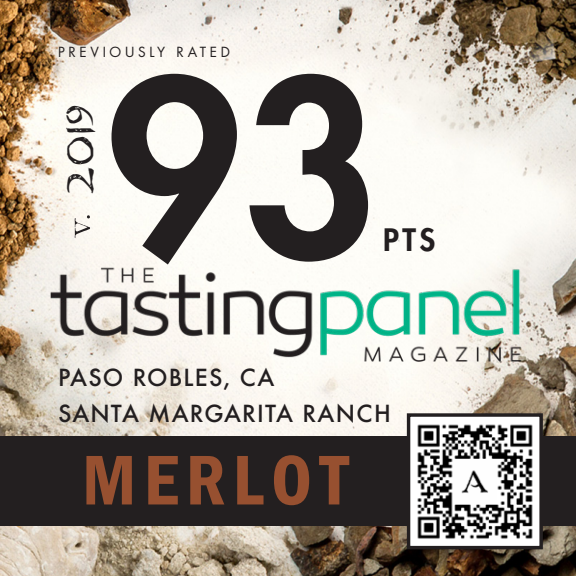
<style>
.page{position:relative;width:576px;height:576px;background:#fff}
.page>*{position:absolute;margin:0;border:0;box-sizing:border-box;transform-origin:0 0}
.t1{font:800 236.8px "Futura Std";color:#231f20}
.t2{font:600 condensed 72.8px "Franklin Gothic";letter-spacing:.1em;color:#975030}
.t3{font:46px "Carta Marina";color:#231f20}
.t4{font:800 30px "Futura Std";color:#231f20}
.t5{font:500 22.8px "Futura";letter-spacing:.05em;color:#231f20}
.t6{font:13.6px "Futura Std";letter-spacing:.27em;color:#231f20}
</style>
<div class="page">
<img style="left:0;top:0;width:576px;height:576px">
<svg style="left:75px;top:215px;width:15px;height:23px"></svg>
<div style="left:0;top:437px;width:576px;height:89px;background:#231f20"></div>
<img style="left:411px;top:417px;width:128px;height:128px">
<div style="left:407px;top:413px;width:136px;height:136px;border:3px solid #231f20"></div>
<img style="left:1px;top:254px;width:574px;height:132px">
<p class="t6" style="left:58px;top:43px;width:174px">PREVIOUSLY RATED</p>
<p class="t3" style="left:52px;top:195px;width:92px;rotate:-90deg">2019</p>
<p class="t1" style="left:105px;top:20px;width:275px">93</p>
<p class="t4" style="left:383px;top:221px;width:53px">PTS</p>
<p class="t5" style="left:58px;top:362px;width:218px">PASO ROBLES, CA</p>
<p class="t5" style="left:58px;top:398px;width:334px">SANTA MARGARITA RANCH</p>
<p class="t2" style="left:82px;top:432px;width:268px">MERLOT</p>
</div>
